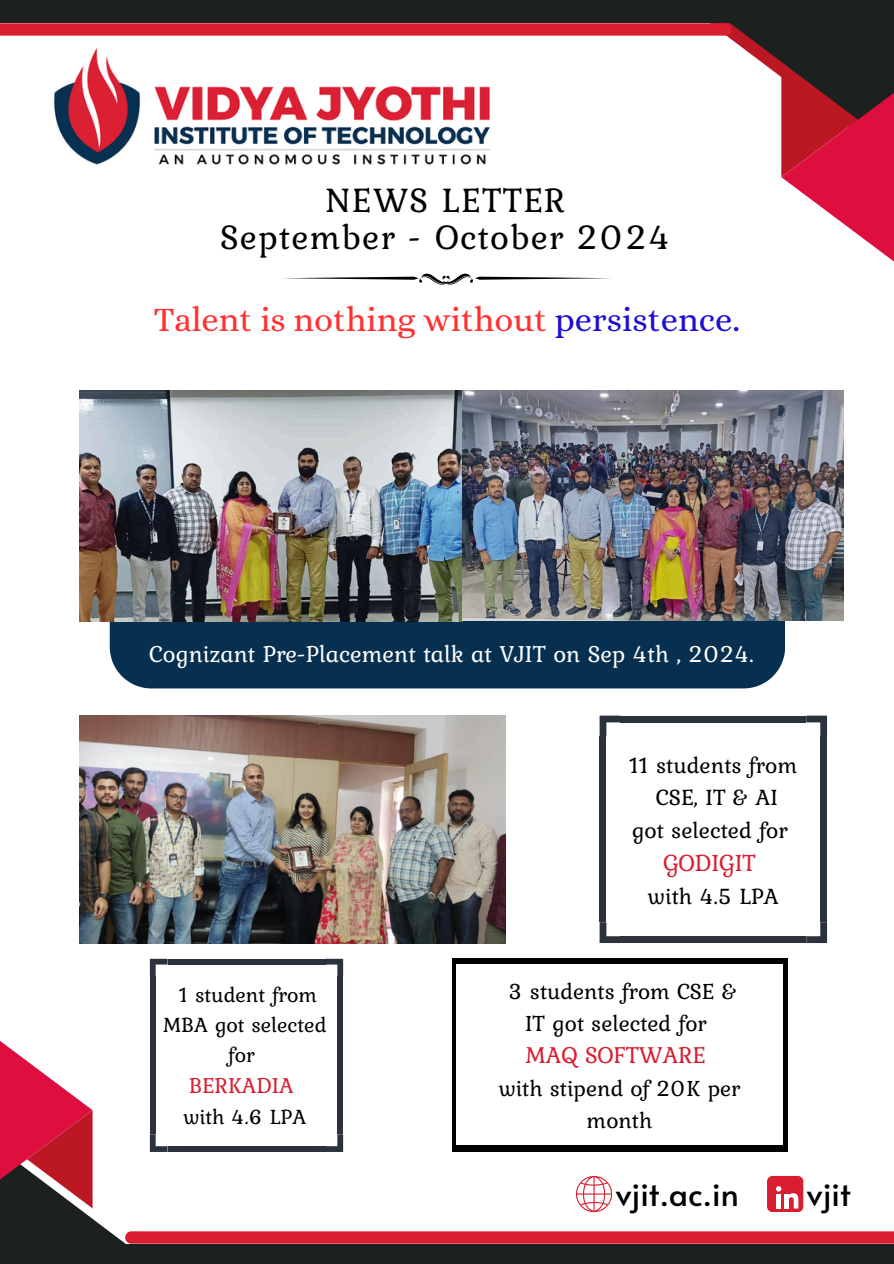
<style>
.page{position:relative;width:894px;height:1264px;background:#fff}
.page>*{position:absolute;margin:0;border:0;box-sizing:border-box;transform-origin:0 0}
.t1{font:35.85px/37.2px "Kurale";letter-spacing:.035em;color:#000;text-align:center}
.t2{font:34.5px "Alice";color:#ff3131}
.t3{font:31.5px "Alata";color:#000}
.t4{font:24.75px "Kurale";color:#da1e31}
.t5{font:24.3px "Kurale";color:#fff}
.t6{font:24.3px "Kurale";color:#da1e31}
.t7{font:23.4px/32.4px "Kurale";color:#000;text-align:center}
.t8{font:23.1px/32.1px "Kurale";color:#000}
.t9{font:22.8px "Kurale";color:#da1e31}
.t10{font:21.75px/30.2px "Kurale";color:#000;text-align:center}
.s1{color:#1e0ed4}
</style>
<div class="page">
<svg style="left:0;top:1110px;width:461px;height:133px"></svg>
<svg style="left:0;top:1041px;width:92px;height:167px"></svg>
<svg style="left:727px;top:23px;width:166px;height:54px;background:#4a3d3e"></svg>
<svg style="left:781px;top:73px;width:112px;height:188px"></svg>
<img style="left:53px;top:48px;width:437px;height:117px">
<svg style="left:283px;top:274px;width:328px;height:11px"></svg>
<div style="left:0;top:1243px;width:893px;height:20px;background:#1c2120"></div>
<div style="left:0;top:0;width:893px;height:23px;background:#1c2120"></div>
<svg style="left:0;top:23px;width:731px;height:13px;background:#db293b"></svg>
<svg style="left:125px;top:1231px;width:768px;height:12px;background:#db2437"></svg>
<svg style="left:575px;top:1176px;width:36px;height:35px"></svg>
<div style="left:766px;top:1175px;width:36px;height:36px;background:#da1e31;border-radius:6px"></div>
<svg style="left:776px;top:1186px;width:22px;height:22px"></svg>
<div style="left:110px;top:621px;width:675px;height:67px;background:#073050"></div>
<img style="left:79px;top:390px;width:764px;height:231px">
<img style="left:79px;top:715px;width:427px;height:228px">
<div style="left:820px;top:736px;width:6px;height:186px;background:#2c323d"></div>
<div style="left:599px;top:736px;width:7px;height:186px;background:#2c323d"></div>
<div style="left:620px;top:715px;width:186px;height:7px;background:#2c323d"></div>
<div style="left:620px;top:936px;width:186px;height:7px;background:#2c323d"></div>
<svg style="left:806px;top:715px;width:20px;height:21px"></svg>
<svg style="left:599px;top:715px;width:21px;height:21px"></svg>
<svg style="left:806px;top:922px;width:20px;height:21px"></svg>
<svg style="left:599px;top:922px;width:21px;height:21px"></svg>
<div style="left:337px;top:976px;width:6px;height:158px;background:#2c323d"></div>
<div style="left:150px;top:976px;width:6px;height:158px;background:#2c323d"></div>
<div style="left:167px;top:958px;width:158px;height:6px;background:#2c323d"></div>
<div style="left:167px;top:1146px;width:158px;height:5px;background:#2c323d"></div>
<svg style="left:325px;top:958px;width:18px;height:18px"></svg>
<svg style="left:150px;top:958px;width:17px;height:18px"></svg>
<svg style="left:325px;top:1134px;width:18px;height:17px"></svg>
<svg style="left:150px;top:1134px;width:17px;height:17px"></svg>
<div style="left:451px;top:958px;width:336px;height:193px;background:#000"></div>
<div style="left:456px;top:963px;width:326px;height:181px;background:#fff"></div>
<p class="t1" style="left:220px;top:180px;width:452px">NEWS LETTER<br>September - October 2024</p>
<p class="t2" style="left:154px;top:299px;width:588px">Talent is nothing without <span class="s1">persistence.</span></p>
<h1 class="t5" style="left:149px;top:634px;width:606px">Cognizant Pre-Placement talk at VJIT on Sep 4th , 2024.</h1>
<h3 class="t10" style="left:163px;top:979px;width:165px">1 student from<br>MBA got selected for</h3>
<p class="t9" style="left:189px;top:1067px;width:106px">BERKADIA</p>
<p class="t10" style="left:183px;top:1100px;width:124px">with 4.6 LPA</p>
<p class="t7" style="left:629px;top:748px;width:169px">11 students from<br>CSE, IT &amp; AI<br>got selected for</p>
<p class="t4" style="left:663px;top:843px;width:94px">GODIGIT</p>
<p class="t7" style="left:647px;top:879px;width:132px">with 4.5 LPA</p>
<h3 class="t8" style="left:525px;top:974px;width:213px;text-indent:-16px">3 students from CSE &amp;<br>IT got selected for</h3>
<h3 class="t6" style="left:525px;top:1035px;width:182px">MAQ SOFTWARE</h3>
<h3 class="t8" style="left:498px;top:1071px;width:243px;text-align:center">with stipend of 20K per month</h3>
<p class="t3" style="left:615px;top:1171px;width:124px">vjit.ac.in</p>
<h1 class="t3" style="left:806px;top:1171px;width:45px">vjit</h1>
</div>
